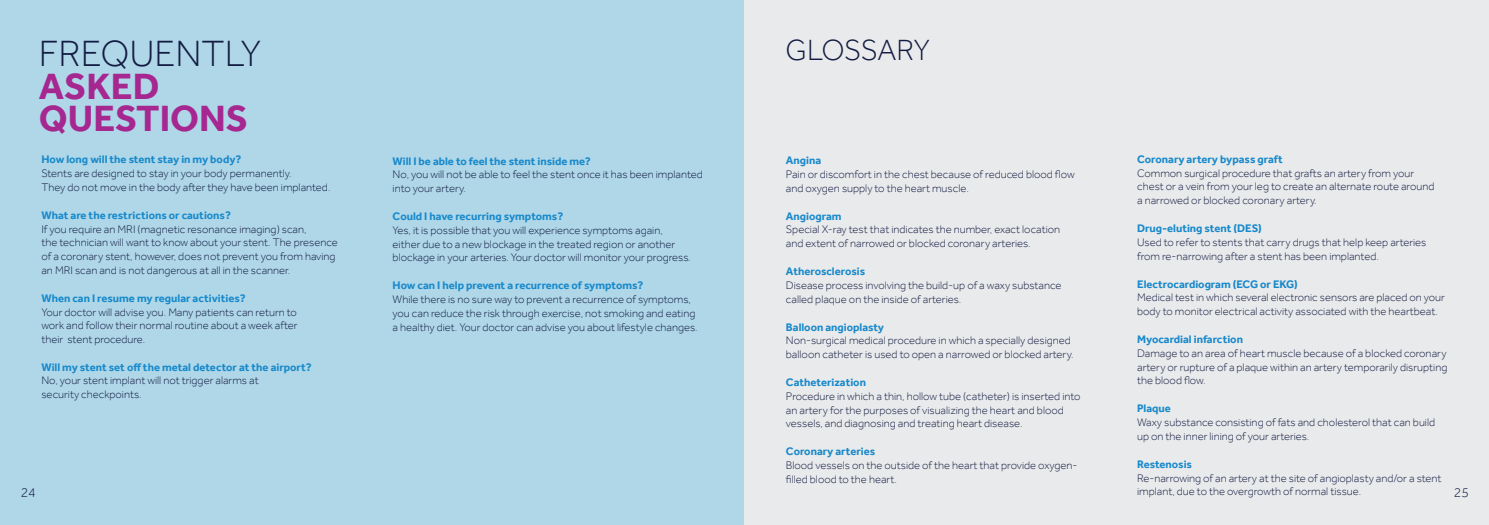
<style>
.page{position:relative;width:1489px;height:525px;background:#fff}
.page>*{position:absolute;margin:0;border:0;box-sizing:border-box;transform-origin:0 0}
.t1{font:700 37.5px/32.6px "Effra";color:#a62790}
.t2{font:300 37.5px "Effra";color:#131c42}
.t3{font:300 30px "Effra";letter-spacing:-.01em;color:#131c42}
.t4{font:300 13.75px "Effra";color:#131c42}
.t5{font:300 11.25px/13.8px "Effra";color:#131c42}
.t6{font:700 11.25px "Effra";color:#1889cb}
</style>
<div class="page">
<div style="left:0;top:0;width:744px;height:524px;background:#afd7e8"></div>
<div style="left:744px;top:0;width:744px;height:524px;background:#e9eaeb"></div>
<h1 class="t2" style="left:39px;top:31px;width:224px">FREQUENTLY</h1>
<h1 class="t1" style="left:39px;top:69px;width:211px">ASKED<br>QUESTIONS</h1>
<h2 class="t3" style="left:785px;top:32px;width:146px">GLOSSARY</h2>
<p class="t6" style="left:1137px;top:152px;width:147px">Coronary artery bypass graft</p>
<p class="t5" style="left:1137px;top:166px;width:299px">Common surgical procedure that grafts an artery from your chest or a vein from your leg to create an alternate route around a narrowed or blocked coronary artery.</p>
<p class="t6" style="left:1137px;top:221px;width:126px">Drug-eluting stent (DES)</p>
<p class="t5" style="left:1137px;top:235px;width:291px">Used to refer to stents that carry drugs that help keep arteries from re-narrowing after a stent has been implanted.</p>
<p class="t6" style="left:1137px;top:277px;width:162px">Electrocardiogram (ECG or EKG)</p>
<p class="t5" style="left:1137px;top:290px;width:309px">Medical test in which several electronic sensors are placed on your body to monitor electrical activity associated with the heartbeat.</p>
<p class="t6" style="left:1137px;top:332px;width:107px">Myocardial infarction</p>
<p class="t5" style="left:1137px;top:346px;width:312px;text-align:justify">Damage to an area of heart muscle because of a blocked coronary artery or rupture of a plaque within an artery temporarily disrupting the blood flow.</p>
<p class="t6" style="left:1137px;top:401px;width:35px">Plaque</p>
<p class="t5" style="left:1137px;top:415px;width:299px">Waxy substance consisting of fats and cholesterol that can build up on the inner lining of your arteries.</p>
<p class="t6" style="left:1137px;top:457px;width:56px">Restenosis</p>
<p class="t5" style="left:1137px;top:470px;width:306px">Re-narrowing of an artery at the site of angioplasty and/or a stent implant, due to the overgrowth of normal tissue.</p>
<p class="t6" style="left:41px;top:153px;width:201px">How long will the stent stay in my body?</p>
<p class="t5" style="left:41px;top:166px;width:290px">Stents are designed to stay in your body permanently.<br>They do not move in the body after they have been implanted.</p>
<p class="t6" style="left:41px;top:208px;width:191px">What are the restrictions or cautions?</p>
<p class="t5" style="left:41px;top:222px;width:298px">If you require an MRI (magnetic resonance imaging) scan,<br>the technician will want to know about your stent. The presence of a coronary stent, however, does not prevent you from having an MRI scan and is not dangerous at all in the scanner.</p>
<p class="t6" style="left:41px;top:291px;width:206px">When can I resume my regular activities?</p>
<p class="t5" style="left:41px;top:304px;width:257px;text-align:justify">Your doctor will advise you. Many patients can return to work and follow their normal routine about a week after their stent procedure.</p>
<p class="t6" style="left:41px;top:360px;width:272px">Will my stent set off the metal detector at the airport?</p>
<p class="t5" style="left:41px;top:373px;width:219px">No, your stent implant will not trigger alarms at security checkpoints.</p>
<p class="t6" style="left:786px;top:154px;width:37px">Angina</p>
<p class="t5" style="left:786px;top:167px;width:290px">Pain or discomfort in the chest because of reduced blood flow and oxygen supply to the heart muscle.</p>
<p class="t6" style="left:786px;top:209px;width:57px">Angiogram</p>
<p class="t5" style="left:786px;top:222px;width:276px">Special X-ray test that indicates the number, exact location and extent of narrowed or blocked coronary arteries.</p>
<p class="t6" style="left:786px;top:264px;width:81px">Atherosclerosis</p>
<p class="t5" style="left:786px;top:278px;width:277px">Disease process involving the build-up of a waxy substance called plaque on the inside of arteries.</p>
<p class="t6" style="left:786px;top:320px;width:100px">Balloon angioplasty</p>
<p class="t5" style="left:786px;top:333px;width:289px">Non-surgical medical procedure in which a specially designed balloon catheter is used to open a narrowed or blocked artery.</p>
<p class="t6" style="left:786px;top:375px;width:82px">Catheterization</p>
<p class="t5" style="left:786px;top:389px;width:296px">Procedure in which a thin, hollow tube (catheter) is inserted into an artery for the purposes of visualizing the heart and blood vessels, and diagnosing and treating heart disease.</p>
<p class="t6" style="left:786px;top:444px;width:91px">Coronary arteries</p>
<p class="t5" style="left:786px;top:458px;width:293px">Blood vessels on the outside of the heart that provide oxygen&shy;filled blood to the heart.</p>
<p class="t6" style="left:392px;top:154px;width:200px">Will I be able to feel the stent inside me?</p>
<p class="t5" style="left:392px;top:168px;width:312px">No, you will not be able to feel the stent once it has been implanted into your artery.</p>
<p class="t6" style="left:392px;top:209px;width:172px">Could I have recurring symptoms?</p>
<p class="t5" style="left:392px;top:223px;width:299px">Yes, it is possible that you will experience symptoms again, either due to a new blockage in the treated region or another blockage in your arteries. Your doctor will monitor your progress.</p>
<p class="t6" style="left:392px;top:279px;width:252px">How can I help prevent a recurrence of symptoms?</p>
<p class="t5" style="left:392px;top:292px;width:306px">While there is no sure way to prevent a recurrence of symptoms, you can reduce the risk through exercise, not smoking and eating a healthy diet. Your doctor can advise you about lifestyle changes.</p>
<p class="t4" style="left:21px;top:483px;width:16px">24</p>
<p class="t4" style="left:1453px;top:483px;width:16px">25</p>
</div>
